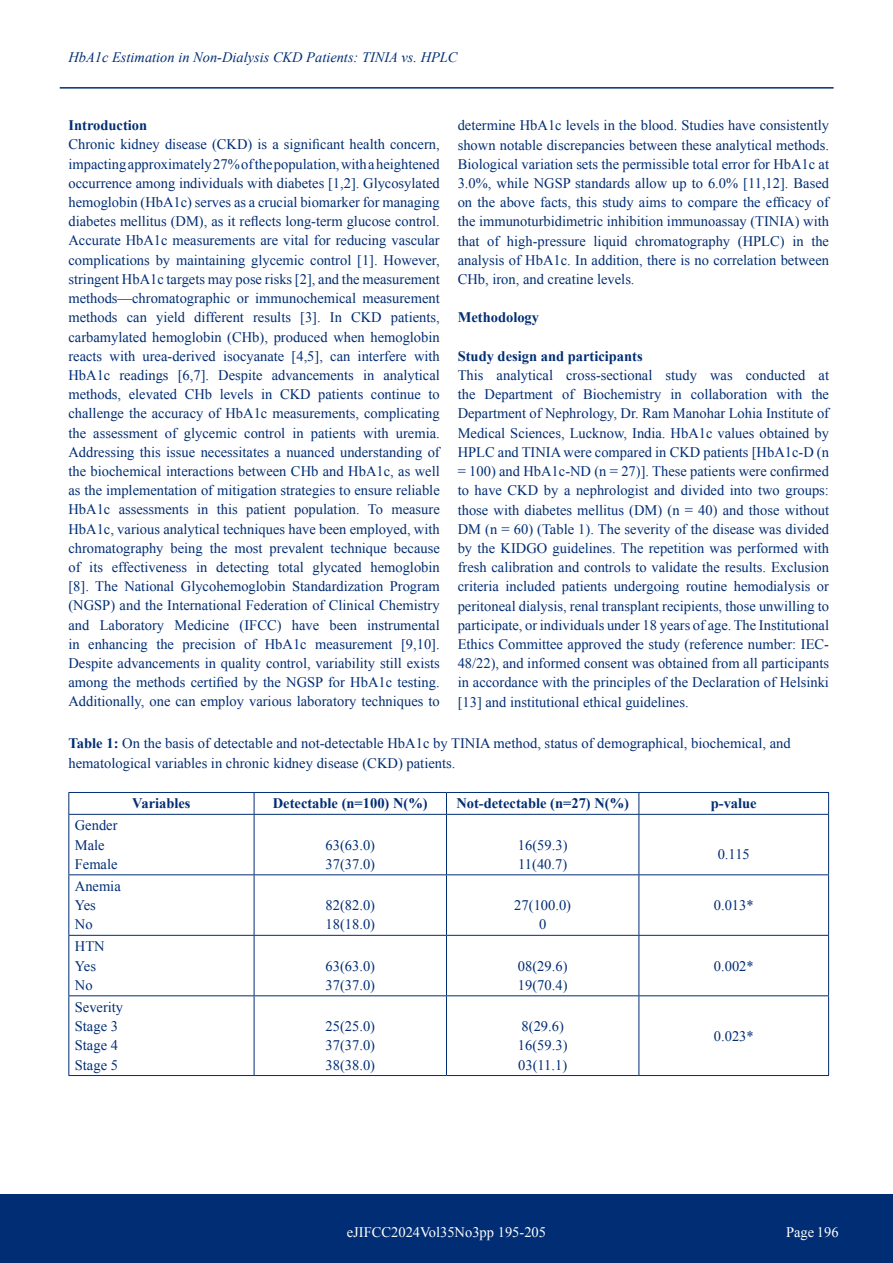
<style>
.page{position:relative;width:893px;height:1263px;background:#fff}
.page>*{position:absolute;margin:0;border:0;box-sizing:border-box;transform-origin:0 0}
.t1{font:14.55px/19.2px "Times New Roman";color:#012d74}
.t2{font:700 14.55px "Times New Roman";color:#012d74}
.t3{font:14.55px "Times New Roman";color:#fff}
.t4{font:italic 14.4px "Times New Roman";color:#012d74}
.s1{font-weight:700}
</style>
<div class="page">
<div style="left:0;top:1195px;width:893px;height:68px;background:#012d74"></div>
<hr style="left:60px;top:87px;width:774px;height:2px;background:#012d74">
<hr style="left:68px;top:792px;width:186px;height:1px;background:#012d74">
<svg style="left:68px;top:793px;width:1px;height:21px"></svg>
<hr style="left:254px;top:792px;width:192px;height:1px;background:#012d74">
<svg style="left:254px;top:793px;width:1px;height:21px"></svg>
<hr style="left:446px;top:792px;width:193px;height:1px;background:#012d74">
<svg style="left:446px;top:793px;width:1px;height:21px"></svg>
<hr style="left:639px;top:792px;width:190px;height:1px;background:#012d74">
<svg style="left:638px;top:793px;width:1px;height:21px"></svg>
<svg style="left:828px;top:793px;width:1px;height:21px"></svg>
<hr style="left:68px;top:814px;width:186px;height:1px;background:#012d74">
<hr style="left:68px;top:815px;width:1px;height:59px;background:#012d74">
<hr style="left:254px;top:814px;width:192px;height:1px;background:#012d74">
<hr style="left:254px;top:815px;width:1px;height:59px;background:#012d74">
<hr style="left:446px;top:814px;width:193px;height:1px;background:#012d74">
<hr style="left:446px;top:815px;width:1px;height:59px;background:#012d74">
<hr style="left:639px;top:814px;width:190px;height:1px;background:#012d74">
<hr style="left:638px;top:815px;width:1px;height:59px;background:#012d74">
<hr style="left:828px;top:815px;width:1px;height:59px;background:#012d74">
<hr style="left:68px;top:874px;width:186px;height:1px;background:#012d74">
<hr style="left:68px;top:875px;width:1px;height:60px;background:#012d74">
<hr style="left:254px;top:874px;width:192px;height:1px;background:#012d74">
<hr style="left:254px;top:875px;width:1px;height:60px;background:#012d74">
<hr style="left:446px;top:874px;width:193px;height:1px;background:#012d74">
<hr style="left:446px;top:875px;width:1px;height:60px;background:#012d74">
<hr style="left:639px;top:874px;width:190px;height:1px;background:#012d74">
<hr style="left:638px;top:875px;width:1px;height:60px;background:#012d74">
<hr style="left:828px;top:875px;width:1px;height:60px;background:#012d74">
<hr style="left:68px;top:935px;width:186px;height:1px;background:#012d74">
<hr style="left:68px;top:936px;width:1px;height:59px;background:#012d74">
<hr style="left:254px;top:935px;width:192px;height:1px;background:#012d74">
<hr style="left:254px;top:936px;width:1px;height:59px;background:#012d74">
<hr style="left:446px;top:935px;width:193px;height:1px;background:#012d74">
<hr style="left:446px;top:936px;width:1px;height:59px;background:#012d74">
<hr style="left:639px;top:935px;width:190px;height:1px;background:#012d74">
<hr style="left:638px;top:936px;width:1px;height:59px;background:#012d74">
<hr style="left:828px;top:936px;width:1px;height:59px;background:#012d74">
<hr style="left:68px;top:995px;width:186px;height:1px;background:#012d74">
<hr style="left:68px;top:996px;width:1px;height:79px;background:#012d74">
<hr style="left:254px;top:995px;width:192px;height:1px;background:#012d74">
<hr style="left:254px;top:996px;width:1px;height:79px;background:#012d74">
<hr style="left:446px;top:995px;width:193px;height:1px;background:#012d74">
<hr style="left:446px;top:996px;width:1px;height:79px;background:#012d74">
<hr style="left:639px;top:995px;width:190px;height:1px;background:#012d74">
<hr style="left:638px;top:996px;width:1px;height:79px;background:#012d74">
<hr style="left:828px;top:996px;width:1px;height:79px;background:#012d74">
<hr style="left:68px;top:1075px;width:186px;height:1px;background:#012d74">
<hr style="left:254px;top:1075px;width:192px;height:1px;background:#012d74">
<hr style="left:446px;top:1075px;width:193px;height:1px;background:#012d74">
<hr style="left:639px;top:1075px;width:190px;height:1px;background:#012d74">
<p class="t4" style="left:68px;top:47px;width:391px">HbA1c Estimation in Non-Dialysis CKD Patients: TINIA vs. HPLC</p>
<p class="t2" style="left:68px;top:115px;width:80px">Introduction</p>
<p class="t1" style="left:68px;top:135px;width:373px;text-align:justify">Chronic kidney disease (CKD) is a significant health concern, impacting approximately 27% of the population, with a heightened occurrence among individuals with diabetes [1,2]. Glycosylated hemoglobin (HbA1c) serves as a crucial biomarker for managing diabetes mellitus (DM), as it reflects long-term glucose control.<br>Accurate HbA1c measurements are vital for reducing vascular complications by maintaining glycemic control [1]. However, stringent HbA1c targets may pose risks [2], and the measurement methods—chromatographic or immunochemical measurement methods can yield different results [3]. In CKD patients, carbamylated hemoglobin (CHb), produced when hemoglobin reacts with urea-derived isocyanate [4,5], can interfere with HbA1c readings [6,7]. Despite advancements in analytical methods, elevated CHb levels in CKD patients continue to challenge the accuracy of HbA1c measurements, complicating the assessment of glycemic control in patients with uremia.<br>Addressing this issue necessitates a nuanced understanding of the biochemical interactions between CHb and HbA1c, as well as the implementation of mitigation strategies to ensure reliable HbA1c assessments in this patient population. To measure HbA1c, various analytical techniques have been employed, with chromatography being the most prevalent technique because of its effectiveness in detecting total glycated hemoglobin [8]. The National Glycohemoglobin Standardization Program (NGSP) and the International Federation of Clinical Chemistry and Laboratory Medicine (IFCC) have been instrumental in enhancing the precision of HbA1c measurement [9,10].<br>Despite advancements in quality control, variability still exists among the methods certified by the NGSP for HbA1c testing.<br>Additionally, one can employ various laboratory techniques to</p>
<p class="t1" style="left:458px;top:116px;width:373px;text-align:justify">determine HbA1c levels in the blood. Studies have consistently shown notable discrepancies between these analytical methods.<br>Biological variation sets the permissible total error for HbA1c at 3.0%, while NGSP standards allow up to 6.0% [11,12]. Based on the above facts, this study aims to compare the efficacy of the immunoturbidimetric inhibition immunoassay (TINIA) with that of high-pressure liquid chromatography (HPLC) in the analysis of HbA1c. In addition, there is no correlation between CHb, iron, and creatine levels.</p>
<p class="t2" style="left:458px;top:307px;width:83px">Methodology</p>
<p class="t2" style="left:458px;top:346px;width:186px">Study design and participants</p>
<p class="t1" style="left:458px;top:365px;width:373px;text-align:justify">This analytical cross-sectional study was conducted at the Department of Biochemistry in collaboration with the Department of Nephrology, Dr. Ram Manohar Lohia Institute of Medical Sciences, Lucknow, India. HbA1c values obtained by HPLC and TINIA were compared in CKD patients [HbA1c-D (n = 100) and HbA1c-ND (n = 27)]. These patients were confirmed to have CKD by a nephrologist and divided into two groups: those with diabetes mellitus (DM) (n = 40) and those without DM (n = 60) (Table 1). The severity of the disease was divided by the KIDGO guidelines. The repetition was performed with fresh calibration and controls to validate the results. Exclusion criteria included patients undergoing routine hemodialysis or peritoneal dialysis, renal transplant recipients, those unwilling to participate, or individuals under 18 years of age. The Institutional Ethics Committee approved the study (reference number: IEC-48/22), and informed consent was obtained from all participants in accordance with the principles of the Declaration of Helsinki [13] and institutional ethical guidelines.</p>
<p class="t1" style="left:68px;top:733px;width:724px"><span class="s1">Table 1:</span> On the basis of detectable and not-detectable HbA1c by TINIA method, status of demographical, biochemical, and hematological variables in chronic kidney disease (CKD) patients.</p>
<p class="t1" style="left:75px;top:816px;width:44px">Gender<br>Male<br>Female</p>
<p class="t1" style="left:75px;top:876px;width:47px">Anemia<br>Yes<br>No</p>
<p class="t1" style="left:75px;top:937px;width:31px">HTN<br>Yes<br>No</p>
<p class="t1" style="left:75px;top:997px;width:50px">Severity<br>Stage 3<br>Stage 4<br>Stage 5</p>
<p class="t2" style="left:132px;top:793px;width:60px">Variables</p>
<p class="t2" style="left:273px;top:793px;width:156px">Detectable (n=100) N(%)</p>
<p class="t2" style="left:456px;top:793px;width:174px">Not-detectable (n=27) N(%)</p>
<p class="t2" style="left:711px;top:793px;width:47px">p-value</p>
<p class="t1" style="left:325px;top:835px;width:51px">63(63.0)<br>37(37.0)</p>
<p class="t1" style="left:518px;top:835px;width:51px">16(59.3)<br>11(40.7)</p>
<p class="t1" style="left:718px;top:844px;width:34px">0.115</p>
<p class="t1" style="left:326px;top:895px;width:51px">82(82.0)<br>18(18.0)</p>
<p class="t1" style="left:514px;top:895px;width:58px;text-align:center">27(100.0)<br>0</p>
<p class="t1" style="left:714px;top:895px;width:41px">0.013*</p>
<p class="t1" style="left:326px;top:956px;width:51px">63(63.0)<br>37(37.0)</p>
<p class="t1" style="left:518px;top:956px;width:51px">08(29.6)<br>19(70.4)</p>
<p class="t1" style="left:714px;top:956px;width:41px">0.002*</p>
<p class="t1" style="left:326px;top:1016px;width:51px;text-align:justify">25(25.0)<br>37(37.0)<br>38(38.0)</p>
<p class="t1" style="left:518px;top:1016px;width:51px">8(29.6)<br>16(59.3)<br>03(11.1)</p>
<p class="t1" style="left:714px;top:1026px;width:41px">0.023*</p>
<p class="t3" style="left:347px;top:1223px;width:201px">eJIFCC2024Vol35No3pp 195-205</p>
<p class="t3" style="left:786px;top:1223px;width:54px">Page 196</p>
</div>
